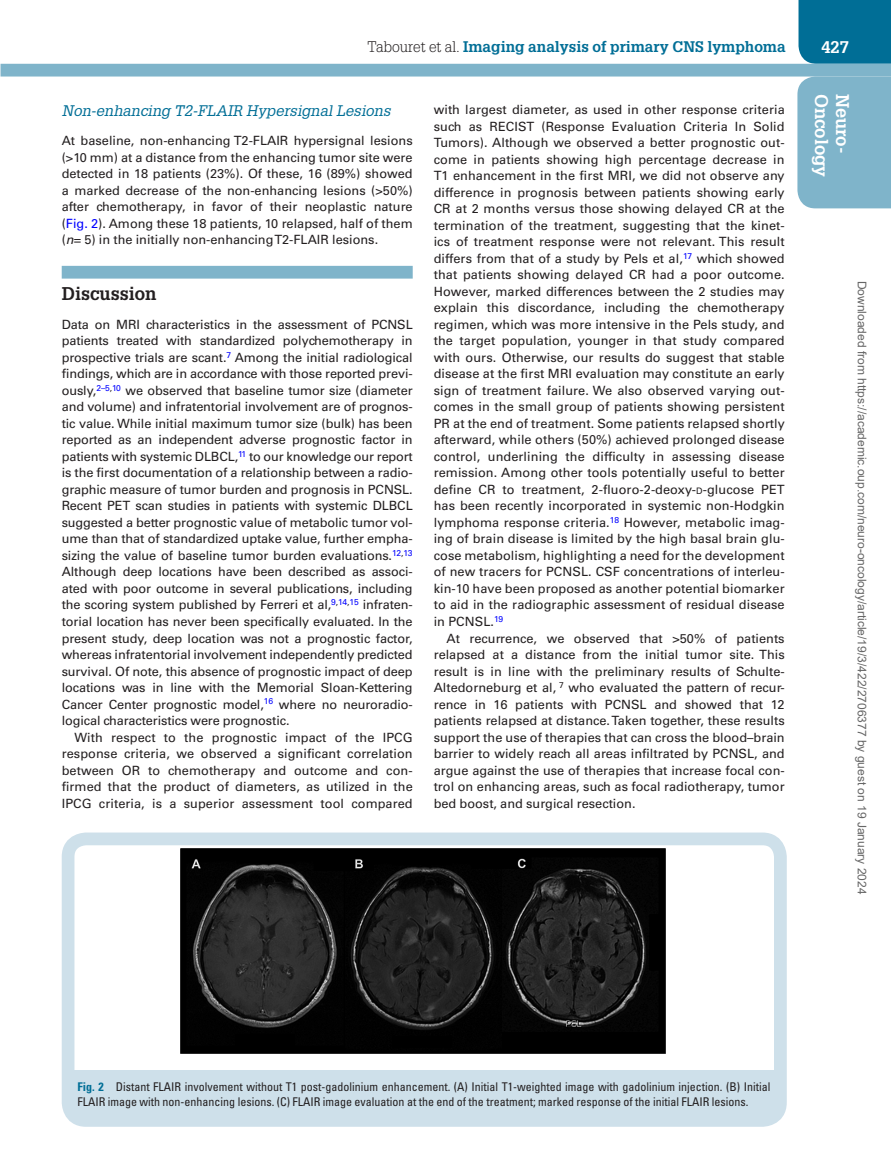
<style>
.page{position:relative;width:891px;height:1175px;background:#fff}
.page>*{position:absolute;margin:0;border:0;box-sizing:border-box;transform-origin:0 0}
.t1{font:700 18px "Glypha LT Std";color:#fff}
.t2{font:700 18px "Glypha LT Std";color:#231f20}
.t3{font:700 16.5px "Glypha LT Std";color:#fff}
.t4{font:700 15px "Glypha LT Std";color:#006e96}
.t5{font:italic 15px "Glypha LT Std";color:#006e96}
.t6{font:12.75px/16.5px "Univers LT Std";color:#231f20;text-align:justify}
.t7{font:condensed 12px/15px "Univers LT Std";color:#231f20}
.t8{font:12px "Arial";color:#666}
.s1{font-weight:300;color:#231f20}
.s2{color:#00f}
.s3{font-style:italic}
.s4{font-size:8.85px}
.s5{font-weight:700;color:#006e96}
</style>
<div class="page">
<div style="left:799px;top:0;width:92px;height:64px;background:#006e96"></div>
<div style="left:1px;top:64px;width:890px;height:12px;background:#7fb4ca"></div>
<div style="left:797px;top:76px;width:94px;height:132px;background:#7fb4ca"></div>
<div style="left:62px;top:266px;width:351px;height:12px;background:#7fb4ca"></div>
<div style="left:73px;top:1070px;width:703px;height:48px;background:#cee0ea"></div>
<img style="left:180px;top:848px;width:486px;height:206px">
<div style="left:62px;top:832px;width:725px;height:294px;border:13px solid #cee0ea;border-radius:18px"></div>
<p class="t4" style="left:368px;top:37px;width:420px"><span class="s1">Tabouret et al.</span> Imaging analysis of primary CNS lymphoma</p>
<p class="t3" style="left:821px;top:37px;width:29px">427</p>
<h1 class="t1" style="left:833px;top:94px;width:85px;rotate:90deg">Oncology</h1>
<h1 class="t1" style="left:854px;top:94px;width:61px;rotate:90deg">Neuro-</h1>
<p class="t5" style="left:62px;top:101px;width:330px">Non-enhancing T2-FLAIR Hypersignal Lesions</p>
<p class="t6" style="left:62px;top:132px;width:353px">At baseline, non-enhancing T2-FLAIR hypersignal lesions (&gt;10 mm) at a distance from the enhancing tumor site were detected in 18 patients (23%). Of these, 16 (89%) showed a marked decrease of the non-enhancing lesions (&gt;50%) after chemotherapy, in favor of their neoplastic nature (<span class="s2">Fig. 2</span>). Among these 18 patients, 10 relapsed, half of them (<span class="s3">n</span>= 5) in the initially non-enhancing T2-FLAIR lesions.</p>
<h1 class="t2" style="left:62px;top:282px;width:96px">Discussion</h1>
<p class="t6" style="left:62px;top:316px;width:353px">Data on MRI characteristics in the assessment of PCNSL patients treated with standardized polychemotherapy in prospective trials are scant.<sup>7</sup> Among the initial radiological findings, which are in accordance with those reported previ&shy;ously,<sup>2–5</sup><sup>,</sup><sup>10</sup> we observed that baseline tumor size (diameter and volume) and infratentorial involvement are of prognos&shy;tic value. While initial maximum tumor size (bulk) has been reported as an independent adverse prognostic factor in patients with systemic DLBCL,<sup>11</sup> to our knowledge our report is the first documentation of a relationship between a radio&shy;graphic measure of tumor burden and prognosis in PCNSL.<br>Recent PET scan studies in patients with systemic DLBCL suggested a better prognostic value of metabolic tumor vol&shy;ume than that of standardized uptake value, further empha&shy;sizing the value of baseline tumor burden evaluations.<sup>12</sup><sup>,</sup><sup>13<br></sup>Although deep locations have been described as associ&shy;ated with poor outcome in several publications, including the scoring system published by Ferreri et al,<sup>9</sup><sup>,</sup><sup>14</sup><sup>,</sup><sup>15</sup> infraten&shy;torial location has never been specifically evaluated. In the present study, deep location was not a prognostic factor, whereas infratentorial involvement independently predicted survival. Of note, this absence of prognostic impact of deep locations was in line with the Memorial Sloan-Kettering Cancer Center prognostic model,<sup>16</sup> where no neuroradio&shy;logical characteristics were prognostic.</p>
<p class="t6" style="left:62px;top:729px;width:353px;text-indent:13px">With respect to the prognostic impact of the IPCG response criteria, we observed a significant correlation between OR to chemotherapy and outcome and con&shy;firmed that the product of diameters, as utilized in the IPCG criteria, is a superior assessment tool compared</p>
<p class="t6" style="left:434px;top:102px;width:353px">with largest diameter, as used in other response criteria such as RECIST (Response Evaluation Criteria In Solid Tumors). Although we observed a better prognostic out&shy;come in patients showing high percentage decrease in T1 enhancement in the first MRI, we did not observe any difference in prognosis between patients showing early CR at 2 months versus those showing delayed CR at the termination of the treatment, suggesting that the kinet&shy;ics of treatment response were not relevant. This result differs from that of a study by Pels et al,<sup>17</sup> which showed that patients showing delayed CR had a poor outcome.<br>However, marked differences between the 2 studies may explain this discordance, including the chemotherapy regimen, which was more intensive in the Pels study, and the target population, younger in that study compared with ours. Otherwise, our results do suggest that stable disease at the first MRI evaluation may constitute an early sign of treatment failure. We also observed varying out&shy;comes in the small group of patients showing persistent PR at the end of treatment. Some patients relapsed shortly afterward, while others (50%) achieved prolonged disease control, underlining the difficulty in assessing disease remission. Among other tools potentially useful to better define CR to treatment, 2-fluoro-2-deoxy-<span class="s4">d</span>-glucose PET has been recently incorporated in systemic non-Hodgkin lymphoma response criteria.<sup>18</sup> However, metabolic imag&shy;ing of brain disease is limited by the high basal brain glu&shy;cose metabolism, highlighting a need for the development of new tracers for PCNSL. CSF concentrations of interleu&shy;kin-10 have been proposed as another potential biomarker to aid in the radiographic assessment of residual disease in PCNSL.<sup>19</sup></p>
<p class="t6" style="left:434px;top:630px;width:353px;text-indent:13px">At recurrence, we observed that &gt;50% of patients relapsed at a distance from the initial tumor site. This result is in line with the preliminary results of Schulte-Altedorneburg et al, <sup>7</sup> who evaluated the pattern of recur&shy;rence in 16 patients with PCNSL and showed that 12 patients relapsed at distance. Taken together, these results support the use of therapies that can cross the blood–brain barrier to widely reach all areas infiltrated by PCNSL, and argue against the use of therapies that increase focal con&shy;trol on enhancing areas, such as focal radiotherapy, tumor bed boost, and surgical resection.</p>
<p class="t8" style="left:866px;top:281px;width:615px;rotate:90deg">Downloaded from https://academic.oup.com/neuro-oncology/article/19/3/422/2706377 by guest on 19 January 2024</p>
<p class="t7" style="left:77px;top:1079px;width:694px"><span class="s5">Fig. 2</span> Distant FLAIR involvement without T1 post-gadolinium enhancement. (A) Initial T1-weighted image with gadolinium injection. (B) Initial<br>FLAIR image with non-enhancing lesions. (C) FLAIR image evaluation at the end of the treatment; marked response of the initial FLAIR lesions.</p>
</div>
